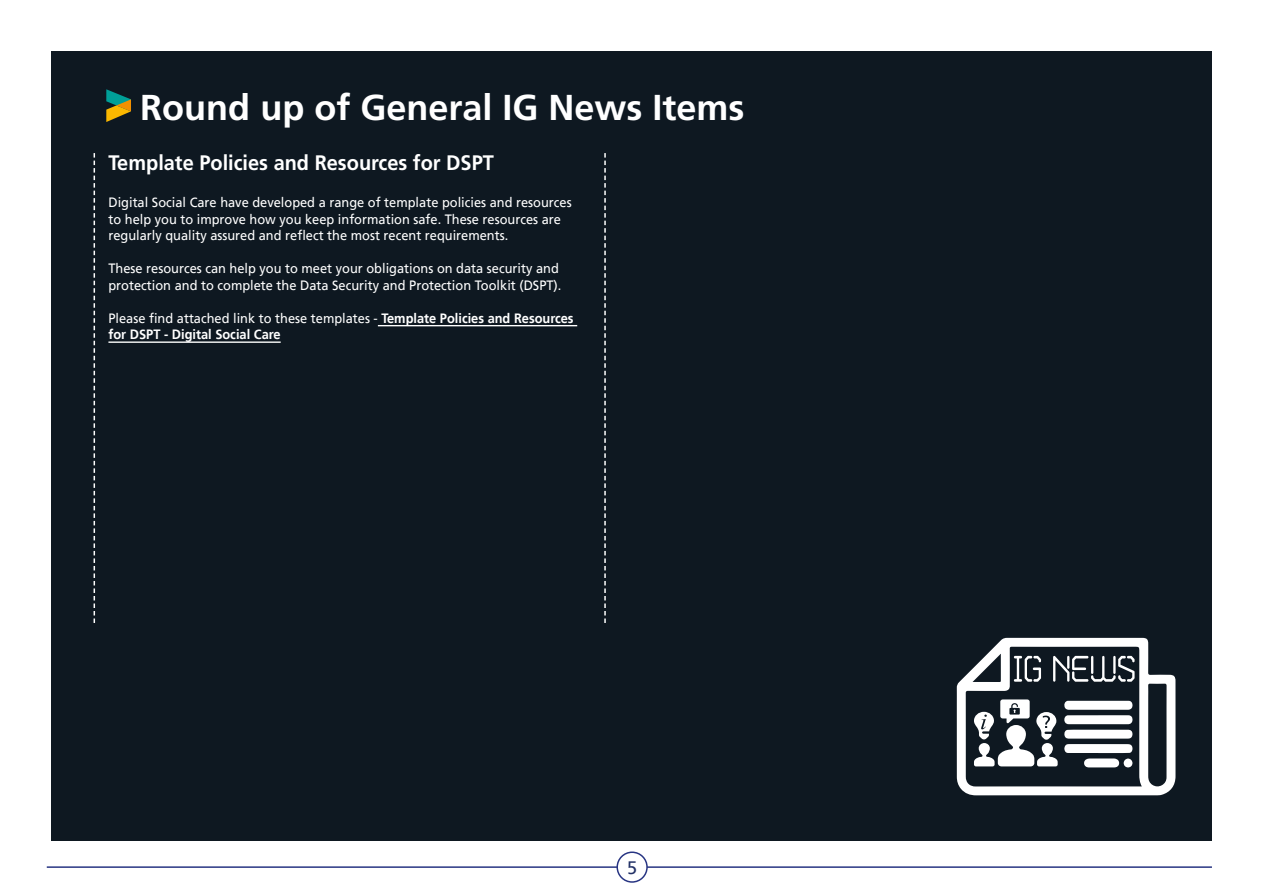
<style>
.page{position:relative;width:1263px;height:893px;background:#fff}
.page>*{position:absolute;margin:0;border:0;box-sizing:border-box;transform-origin:0 0}
.t1{font:36px "Frutiger LT 65 Bd";color:#fff}
.t2{font:21px "Frutiger LT 65 Bd";color:#fff;scale:.95 1}
.t3{font:18px "Frutiger";color:#223166}
.t4{font:13.5px/16.5px "Frutiger";color:#fff;scale:.95 1}
.t5{font:700 13.5px/16.5px "Frutiger";color:#fff;scale:.95 1}
.s1{font-weight:400}
</style>
<div class="page">
<div style="left:51px;top:52px;width:1161px;height:790px;background:#0e1821"></div>
<hr style="left:47px;top:866px;width:1165px;height:2px;background:#283583">
<div style="left:617px;top:852px;width:30px;height:30px;background:#fff;border-radius:50%"></div>
<div style="left:616px;top:851px;width:32px;height:32px;border:2px solid #283583;border-radius:50%"></div>
<hr style="left:378px;top:325px;width:199px;height:1px;background:#fff">
<hr style="left:108px;top:341px;width:173px;height:2px;background:#fff">
<svg style="left:957px;top:638px;width:218px;height:157px"></svg>
<svg style="left:604px;top:153px;width:2px;height:470px"></svg>
<svg style="left:94px;top:153px;width:1px;height:470px"></svg>
<svg style="left:106px;top:89px;width:25px;height:33px"></svg>
<h1 class="t1" style="left:140px;top:87px;width:606px">Round up of General IG News Items</h1>
<h2 class="t2" style="left:108px;top:150px;width:407px">Template Policies and Resources for DSPT</h2>
<p class="t4" style="left:108px;top:194px;width:489px">Digital Social Care have developed a range of template policies and resources to help you to improve how you keep information safe. These resources are regularly quality assured and reflect the most recent requirements.</p>
<p class="t4" style="left:108px;top:260px;width:478px">These resources can help you to meet your obligations on data security and protection and to complete the Data Security and Protection Toolkit (DSPT).</p>
<p class="t5" style="left:108px;top:310px;width:491px"><span class="s1">Please find attached link to these templates -</span> Template Policies and Resources for DSPT - Digital Social Care</p>
<h3 class="t3" style="left:627px;top:857px;width:12px">5</h3>
</div>
